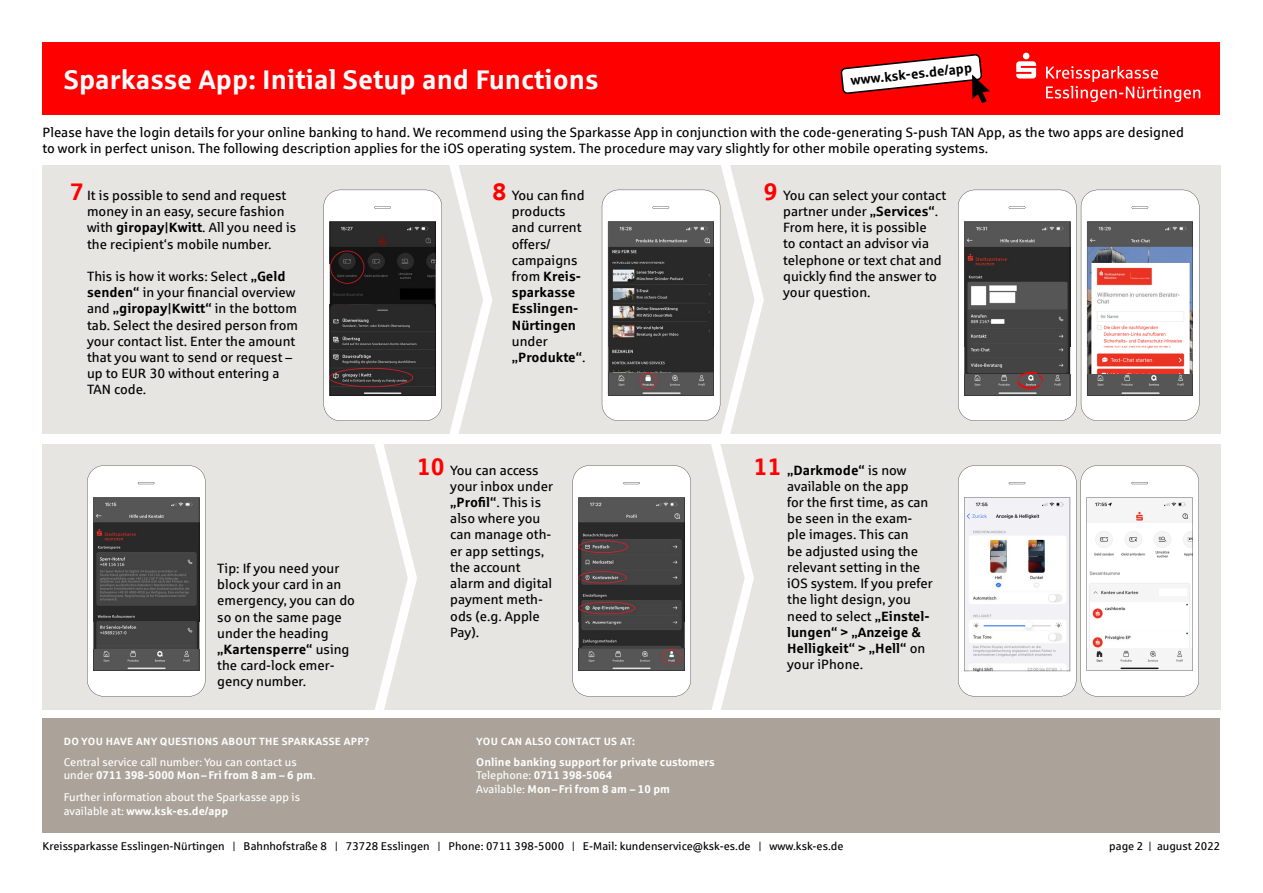
<style>
.page{position:relative;width:1263px;height:893px;background:#fff}
.page>*{position:absolute;margin:0;border:0;box-sizing:border-box;transform-origin:0 0}
.t1{font:700 27px "Sparkasse Rg";color:#fff}
.t2{font:13.5px/16.2px "Sparkasse Rg Regular 2";color:#000}
.t3{font:700 13.5px/16.2px "Sparkasse Rg";color:#000}
.t4{font:13.5px/16.2px "Sparkasse Rg";color:#000}
.t5{font:13.5px "Sparkasse Rg Bold 2";color:#000}
.t6{font:700 11.25px/13.5px "Sparkasse Rg";color:#fff}
.t7{font:11.25px "Sparkasse Rg Regular 2";color:#000}
.t8{font:11.25px "Sparkasse Rg Regular 2";color:#fff}
.t9{font:700 10.5px "Sparkasse Rg";letter-spacing:.025em;color:#fff}
.s1{font-family:"Sparkasse Rg";font-weight:700;font-size:24px;color:#f00}
.s2{font-family:"Sparkasse Rg";font-weight:700}
.s3{font-weight:700}
.s4{font-family:"Sparkasse Rg Regular 2"}
.s5{font-family:"Sparkasse Rg Regular 2";font-weight:400}
.s6{font-weight:700;font-size:24px;color:#f00}
.s7{font-size:24px;color:#f00}
</style>
<div class="page">
<div style="left:43px;top:43px;width:1177px;height:72px;background:#f00"></div>
<div style="left:42px;top:165px;width:1178px;height:544px;background:#e7e5e1"></div>
<div style="left:28px;top:434px;width:1225px;height:9px;background:#fff"></div>
<svg style="left:449px;top:165px;width:43px;height:269px"></svg>
<svg style="left:373px;top:443px;width:44px;height:267px"></svg>
<svg style="left:87px;top:465px;width:119px;height:231px"></svg>
<svg style="left:958px;top:465px;width:241px;height:231px"></svg>
<svg style="left:323px;top:190px;width:119px;height:231px"></svg>
<svg style="left:958px;top:190px;width:241px;height:231px"></svg>
<svg style="left:572px;top:165px;width:192px;height:545px"></svg>
<div style="left:43px;top:718px;width:1177px;height:115px;background:#aba399"></div>
<svg style="left:840px;top:54px;width:150px;height:49px"></svg>
<svg style="left:1016px;top:53px;width:20px;height:25px"></svg>
<svg style="left:1046px;top:66px;width:154px;height:36px"></svg>
<p class="t3" style="left:850px;top:72px;width:123px;rotate:-6deg">www.ksk-es.de/app</p>
<h1 class="t1" style="left:64px;top:62px;width:536px">Sparkasse App: Initial Setup and Functions</h1>
<p class="t2" style="left:43px;top:124px;width:1143px">Please have the login details for your online banking to hand. We recommend using the Sparkasse App in conjunction with the code-generating S-push TAN App, as the two apps are designed to work in perfect unison. The following description applies for the iOS operating system. The procedure may vary slightly for other mobile operating systems.</p>
<p class="t2" style="left:87px;top:187px;width:211px;text-indent:-17px"><span class="s1">7</span> It is possible to send and request money in an easy, secure fashion with <span class="s2">giropay|Kwitt</span>. All you need is the recipient‘s mobile number.</p>
<p class="t2" style="left:87px;top:268px;width:200px">This is how it works: Select <span class="s2">„Geld</span></p>
<p class="t4" style="left:87px;top:284px;width:211px"><span class="s3">senden“</span> in your financial overview <span class="s4">and</span> <span class="s3">„giropay|Kwitt“</span> <span class="s4">in the bottom</span></p>
<p class="t2" style="left:87px;top:316px;width:212px">tab. Select the desired person from your contact list. Enter the amount that you want to send or request – up to EUR 30 without entering a<br>TAN code.</p>
<p class="t2" style="left:217px;top:560px;width:139px">Tip: If you need your block your card in an emergency, you can do so on the same page under the heading</p>
<p class="t3" style="left:217px;top:641px;width:134px">„Kartensperre“ <span class="s5">using</span></p>
<p class="t2" style="left:217px;top:657px;width:119px">the card-lock emer&shy;gency number.</p>
<p class="t9" style="left:64px;top:734px;width:307px">DO YOU HAVE ANY QUESTIONS ABOUT THE SPARKASSE APP?</p>
<p class="t8" style="left:64px;top:755px;width:235px">Central service call number: You can contact us</p>
<p class="t6" style="left:64px;top:768px;width:254px"><span class="s5">under</span> 0711 398-5000 Mon – Fri from 8 am – 6 pm<span class="s5">.</span></p>
<p class="t8" style="left:64px;top:790px;width:238px">Further information about the Sparkasse app is</p>
<p class="t6" style="left:64px;top:803px;width:166px"><span class="s5">available at:</span> www.ksk-es.de/app</p>
<p class="t4" style="left:492px;top:187px;width:94px"><span class="s6">8</span> You can find</p>
<p class="t2" style="left:512px;top:203px;width:71px">products and current offers/ campaigns</p>
<p class="t3" style="left:512px;top:268px;width:71px"><span class="s5">from</span> Kreis&shy;sparkasse<br>Esslingen-<br>Nürtingen</p>
<p class="t2" style="left:512px;top:333px;width:37px">under</p>
<p class="t3" style="left:512px;top:349px;width:75px">„Produkte“<span class="s5">.</span></p>
<p class="t2" style="left:450px;top:461px;width:104px;text-indent:-33px"><span class="s1">10</span> You can access your inbox under</p>
<p class="t5" style="left:450px;top:494px;width:92px">„Profil“<span class="s4">. This is</span></p>
<p class="t2" style="left:450px;top:510px;width:103px">also where you can manage oth&shy;er app settings, the account alarm and digital payment meth&shy;ods (e.g. Apple<br>Pay).</p>
<p class="t9" style="left:476px;top:734px;width:160px">YOU CAN ALSO CONTACT US AT:</p>
<p class="t6" style="left:476px;top:754px;width:240px">Online banking support for private customers<br><span class="s5">Telephone:</span> 0711 398-5064<br><span class="s5">Available:</span> Mon – Fri from 8 am – 10 pm</p>
<p class="t2" style="left:783px;top:187px;width:165px;text-indent:-19px"><span class="s1">9</span> You can select your contact partner under <span class="s2">„Services“</span>.<br>From here, it is possible<br>to contact an advisor via telephone or text chat and</p>
<p class="t4" style="left:783px;top:268px;width:155px">quickly find the answer to</p>
<p class="t2" style="left:783px;top:284px;width:89px">your question.</p>
<p class="t3" style="left:754px;top:461px;width:154px"><span class="s7">11</span> „Darkmode“ <span class="s5">is now</span></p>
<p class="t2" style="left:787px;top:478px;width:123px">available on the app</p>
<p class="t4" style="left:787px;top:494px;width:143px">for the first time, as can</p>
<p class="t2" style="left:787px;top:510px;width:147px">be seen in the exam&shy;ple images. This can<br>be adjusted using the relevant setting in the iOS system. If you prefer the light design, you need to select <span class="s2">„Einstel-</span></p>
<p class="t3" style="left:787px;top:623px;width:140px">lungen“ &gt; „Anzeige &amp;<br>Helligkeit“ &gt; „Hell“ <span class="s5">on</span></p>
<p class="t2" style="left:787px;top:656px;width:78px">your iPhone.</p>
<p class="t7" style="left:43px;top:839px;width:802px">Kreissparkasse Esslingen-Nürtingen | Bahnhofstraße 8 | 73728 Esslingen | Phone: 0711 398-5000 | E-Mail: kundenservice@ksk-es.de | www.ksk-es.de</p>
<p class="t7" style="left:1109px;top:839px;width:113px">page 2 | august 2022</p>
</div>
